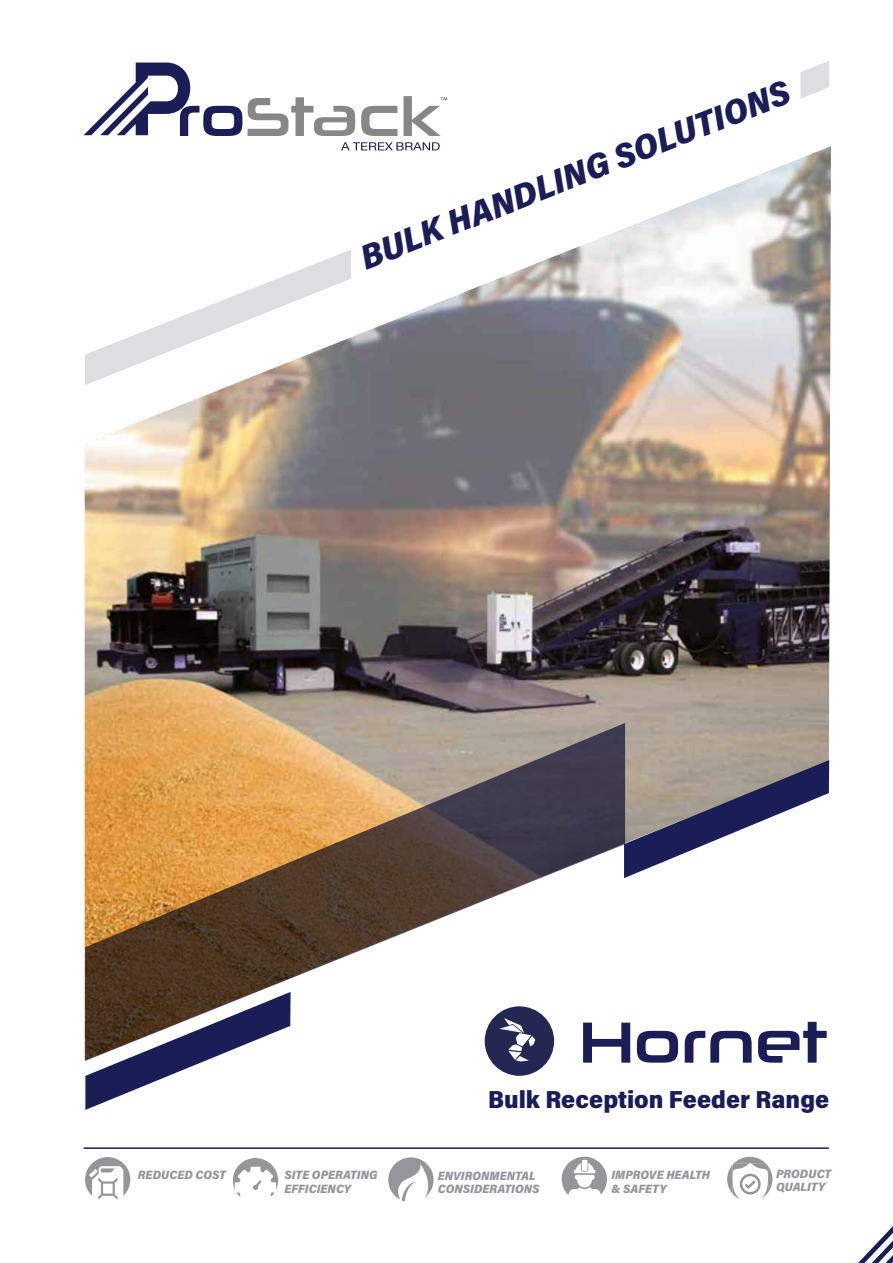
<style>
.page{position:relative;width:893px;height:1263px;background:#fff}
.page>*{position:absolute;margin:0;border:0;box-sizing:border-box;transform-origin:0 0}
.t1{font:58.65px "Neuropolitical Rg";color:#1a1d56}
.t2{font:italic 900 34.5px "Acumin Pro Semi Cond";color:#1a1d56}
.t3{font:900 24.75px "Acumin Pro Semi Cond";color:#1a1d56}
.t4{font:italic 900 12.15px/13.4px "Acumin Pro Semi Cond";color:#94969a}
</style>
<div class="page">
<img style="left:85px;top:146px;width:746px;height:630px">
<svg style="left:85px;top:61px;width:744px;height:324px"></svg>
<hr style="left:84px;top:1147px;width:745px;height:2px;background:#1a1d56">
<svg style="left:351px;top:70px;width:450px;height:211px"></svg>
<svg style="left:858px;top:1226px;width:35px;height:37px"></svg>
<svg style="left:85px;top:1157px;width:45px;height:42px"></svg>
<svg style="left:233px;top:1158px;width:45px;height:38px"></svg>
<svg style="left:388px;top:1157px;width:46px;height:44px"></svg>
<svg style="left:562px;top:1157px;width:45px;height:38px"></svg>
<svg style="left:727px;top:1157px;width:45px;height:42px"></svg>
<div style="left:485px;top:1006px;width:69px;height:70px;background:#242752;border-radius:50%"></div>
<svg style="left:84px;top:63px;width:158px;height:73px"></svg>
<svg style="left:248px;top:97px;width:107px;height:39px"></svg>
<svg style="left:361px;top:106px;width:37px;height:30px"></svg>
<svg style="left:404px;top:96px;width:43px;height:40px"></svg>
<svg style="left:341px;top:142px;width:99px;height:8px"></svg>
<svg style="left:85px;top:723px;width:540px;height:338px"></svg>
<svg style="left:85px;top:992px;width:206px;height:118px"></svg>
<svg style="left:624px;top:760px;width:205px;height:118px"></svg>
<h2 class="t2" style="left:352px;top:234px;width:460px;rotate:-21deg">BULK HANDLING SOLUTIONS</h2>
<h1 class="t1" style="left:580px;top:1005px;width:249px">Hornet</h1>
<h3 class="t3" style="left:488px;top:1082px;width:342px">Bulk Reception Feeder Range</h3>
<p class="t4" style="left:138px;top:1168px;width:90px">REDUCED COST</p>
<p class="t4" style="left:284px;top:1166px;width:95px;line-height:14.5px">SITE OPERATING<br>EFFICIENCY</p>
<p class="t4" style="left:438px;top:1168px;width:103px">ENVIRONMENTAL<br>CONSIDERATIONS</p>
<p class="t4" style="left:611px;top:1166px;width:100px;line-height:14.9px">IMPROVE HEALTH &amp; SAFETY</p>
<p class="t4" style="left:776px;top:1166px;width:57px">PRODUCT<br>QUALITY</p>
</div>
